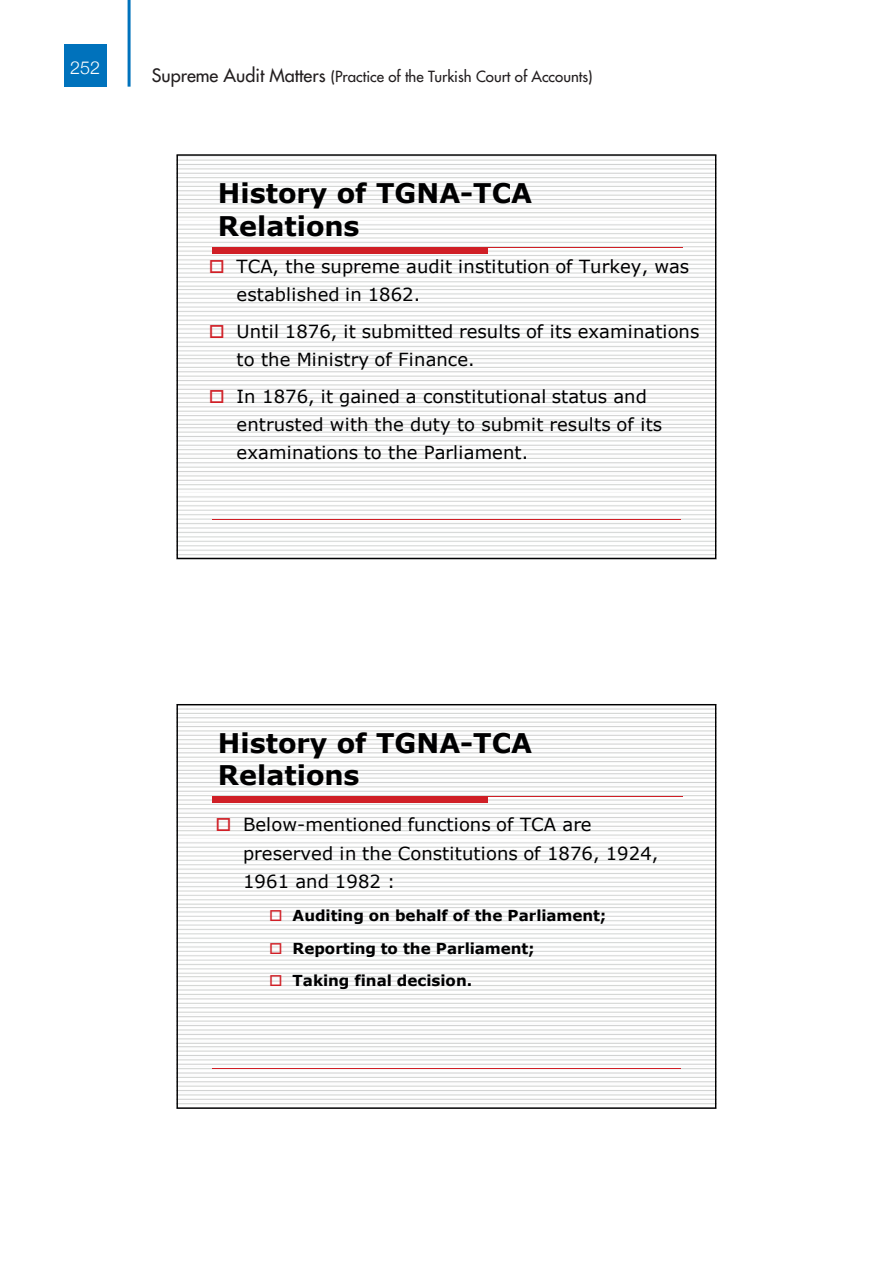
<style>
.page{position:relative;width:893px;height:1263px;background:#fff}
.page>*{position:absolute;margin:0;border:0;box-sizing:border-box;transform-origin:0 0}
.t1{font:700 27px/32.4px "Verdana";color:#000001}
.t2{font:18px/28px "Verdana";letter-spacing:.005em;color:#000001}
.t3{font:300 18px "Helvetica Neue";color:#fff}
.t4{font:700 15.15px "Verdana";color:#000001}
.t5{font:15px "Futura Normal Tr";color:#231f20}
.s1{font-size:18px}
.s2{color:#d01f26}
</style>
<div class="page">
<div style="left:64px;top:44px;width:42px;height:42px;background:#0072bc"></div>
<hr style="left:128px;top:0;width:3px;height:87px;background:#0072bc">
<img style="left:178px;top:154px;width:539px;height:405px">
<div style="left:212px;top:247px;width:276px;height:6px;background:#d01f26"></div>
<hr style="left:212px;top:247px;width:471px;height:1px;background:#d01f26">
<hr style="left:212px;top:519px;width:469px;height:1px;background:#d01f26">
<div style="left:212px;top:797px;width:276px;height:6px;background:#d01f26"></div>
<hr style="left:212px;top:796px;width:471px;height:1px;background:#d01f26">
<hr style="left:212px;top:1068px;width:469px;height:1px;background:#d01f26">
<p class="t3" style="left:70px;top:56px;width:32px">252</p>
<p class="t5" style="left:152px;top:67px;width:442px"><span class="s1">Supreme Audit Matters</span> (Practice of the Turkish Court of Accounts)</p>
<h1 class="t1" style="left:218px;top:177px;width:316px">History of TGNA-TCA<br>Relations</h1>
<p class="t2" style="left:237px;top:252px;width:454px;text-indent:-28px"><span class="s2">□</span> TCA, the supreme audit institution of Turkey, was established in 1862.</p>
<p class="t2" style="left:237px;top:317px;width:464px;text-indent:-28px"><span class="s2">□</span> Until 1876, it submitted results of its examinations to the Ministry of Finance.</p>
<p class="t2" style="left:237px;top:382px;width:427px;text-indent:-28px"><span class="s2">□</span> In 1876, it gained a constitutional status and entrusted with the duty to submit results of its examinations to the Parliament.</p>
<h1 class="t1" style="left:218px;top:726px;width:316px">History of TGNA-TCA<br>Relations</h1>
<p class="t2" style="left:243px;top:811px;width:417px;text-indent:-28px"><span class="s2">□</span> Below-mentioned functions of TCA are preserved in the Constitutions of 1876, 1924,<br>1961 and 1982 :</p>
<p class="t4" style="left:269px;top:905px;width:339px"><span class="s2">□</span> Auditing on behalf of the Parliament;</p>
<p class="t4" style="left:269px;top:937px;width:267px"><span class="s2">□</span> Reporting to the Parliament;</p>
<p class="t4" style="left:269px;top:970px;width:205px"><span class="s2">□</span> Taking final decision.</p>
</div>
